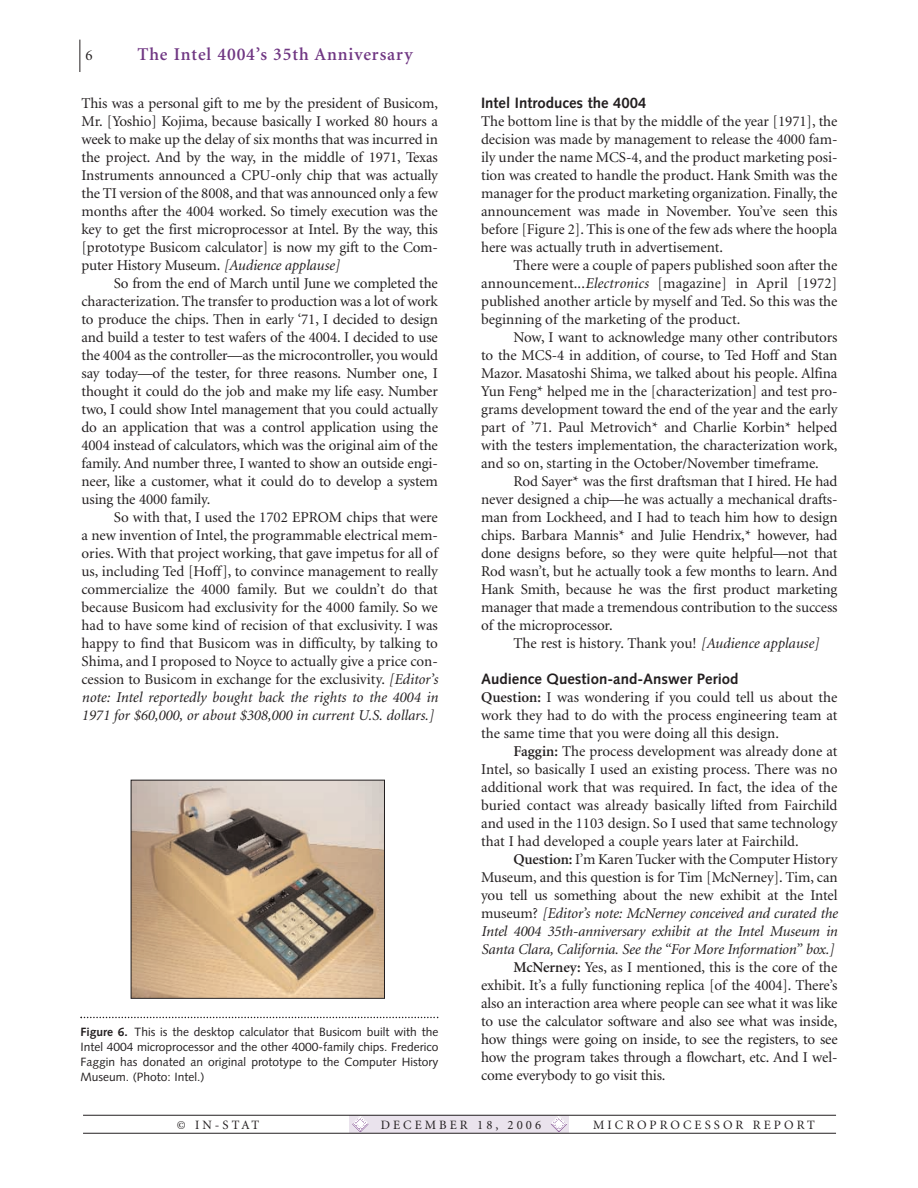
<style>
.page{position:relative;width:918px;height:1188px;background:#fff}
.page>*{position:absolute;margin:0;border:0;box-sizing:border-box;transform-origin:0 0}
.t1{font:600 18px "Minion";letter-spacing:.05em;color:#703783}
.t2{font:15px/18px "Minion";letter-spacing:-.01em;color:#231f20;text-align:justify}
.t3{font:italic 15px "Minion";letter-spacing:-.01em;color:#231f20}
.t4{font:700 15px "Syntax";color:#231f20}
.t5{font:12.75px "Minion";letter-spacing:.24em;color:#231f20}
.t6{font:12px/15px "Syntax";color:#231f20;text-align:justify}
.s1{font-style:italic}
.s2{font-weight:700}
.s3{font-weight:600}
.s4{font-style:normal}
</style>
<div class="page">
<div style="left:350px;top:1116px;width:219px;height:17px;background:#eae3ed"></div>
<svg style="left:551px;top:1117px;width:16px;height:15px"></svg>
<svg style="left:352px;top:1117px;width:16px;height:15px"></svg>
<hr style="left:80px;top:40px;width:1px;height:32px;background:#231f20">
<hr style="left:83px;top:1115px;width:753px;height:1px;background:#231f20">
<hr style="left:83px;top:1133px;width:753px;height:1px;background:#231f20">
<svg style="left:80px;top:1017px;width:358px;height:1px"></svg>
<img style="left:133px;top:782px;width:250px;height:215px">
<div style="left:131px;top:780px;width:254px;height:219px;border:1px solid #231f20"></div>
<p class="t1" style="left:137px;top:47px;width:277px">The Intel 4004’s 35th Anniversary</p>
<p class="t2" style="left:86px;top:47px;width:9px">6</p>
<p class="t2" style="left:82px;top:95px;width:358px">This was a personal gift to me by the president of Busicom, Mr. [Yoshio] Kojima, because basically I worked 80 hours a week to make up the delay of six months that was incurred in the project. And by the way, in the middle of 1971, Texas Instruments announced a CPU-only chip that was actually the TI version of the 8008, and that was announced only a few months after the 4004 worked. So timely execution was the key to get the first microprocessor at Intel. By the way, this [prototype Busicom calculator] is now my gift to the Com&shy;puter History Museum. <span class="s1">[Audience applause]</span></p>
<p class="t2" style="left:82px;top:275px;width:358px;text-indent:32px">So from the end of March until June we completed the characterization. The transfer to production was a lot of work to produce the chips. Then in early ‘71, I decided to design and build a tester to test wafers of the 4004. I decided to use the 4004 as the controller—as the microcontroller, you would say today—of the tester, for three reasons. Number one, I thought it could do the job and make my life easy. Number two, I could show Intel management that you could actually do an application that was a control application using the 4004 instead of calculators, which was the original aim of the family. And number three, I wanted to show an outside engi&shy;neer, like a customer, what it could do to develop a system using the 4000 family.</p>
<p class="t2" style="left:82px;top:509px;width:358px;text-indent:32px">So with that, I used the 1702 EPROM chips that were a new invention of Intel, the programmable electrical mem&shy;ories. With that project working, that gave impetus for all of us, including Ted [Hoff], to convince management to really commercialize the 4000 family. But we couldn’t do that because Busicom had exclusivity for the 4000 family. So we had to have some kind of recision of that exclusivity. I was happy to find that Busicom was in difficulty, by talking to Shima, and I proposed to Noyce to actually give a price con&shy;cession to Busicom in exchange for the exclusivity. <span class="s1">[Editor’s note: Intel reportedly bought back the rights to the 4004 in 1971 for $60,000, or about $308,000 in current U.S. dollars.]</span></p>
<p class="t6" style="left:80px;top:1026px;width:359px"><span class="s2">Figure 6.</span> This is the desktop calculator that Busicom built with the Intel 4004 microprocessor and the other 4000-family chips. Frederico Faggin has donated an original prototype to the Computer History Museum. (Photo: Intel.)</p>
<p class="t4" style="left:481px;top:97px;width:167px">Intel Introduces the 4004</p>
<p class="t2" style="left:481px;top:113px;width:358px">The bottom line is that by the middle of the year [1971], the decision was made by management to release the 4000 fam&shy;ily under the name MCS-4, and the product marketing posi&shy;tion was created to handle the product. Hank Smith was the manager for the product marketing organization. Finally, the announcement was made in November. You’ve seen this before [Figure 2]. This is one of the few ads where the hoopla here was actually truth in advertisement.</p>
<p class="t2" style="left:481px;top:257px;width:358px;text-indent:32px">There were a couple of papers published soon after the announcement...<span class="s1">Electronics</span> [magazine] in April [1972] published another article by myself and Ted. So this was the beginning of the marketing of the product.</p>
<p class="t2" style="left:481px;top:329px;width:358px;text-indent:32px">Now, I want to acknowledge many other contributors to the MCS-4 in addition, of course, to Ted Hoff and Stan Mazor. Masatoshi Shima, we talked about his people. Alfina Yun Feng* helped me in the [characterization] and test pro&shy;grams development toward the end of the year and the early part of ’71. Paul Metrovich* and Charlie Korbin* helped with the testers implementation, the characterization work, and so on, starting in the October/November timeframe.</p>
<p class="t2" style="left:481px;top:473px;width:358px;text-indent:32px">Rod Sayer* was the first draftsman that I hired. He had never designed a chip—he was actually a mechanical drafts&shy;man from Lockheed, and I had to teach him how to design chips. Barbara Mannis* and Julie Hendrix,* however, had done designs before, so they were quite helpful—not that Rod wasn’t, but he actually took a few months to learn. And Hank Smith, because he was the first product marketing manager that made a tremendous contribution to the success of the microprocessor.</p>
<p class="t2" style="left:514px;top:635px;width:307px">The rest is history. Thank you! <span class="s1">[Audience applause]</span></p>
<p class="t4" style="left:481px;top:673px;width:259px">Audience Question-and-Answer Period</p>
<p class="t2" style="left:481px;top:689px;width:358px"><span class="s3">Question:</span> I was wondering if you could tell us about the work they had to do with the process engineering team at the same time that you were doing all this design.</p>
<p class="t2" style="left:481px;top:743px;width:358px;text-indent:32px"><span class="s3">Faggin:</span> The process development was already done at Intel, so basically I used an existing process. There was no additional work that was required. In fact, the idea of the buried contact was already basically lifted from Fairchild and used in the 1103 design. So I used that same technology that I had developed a couple years later at Fairchild.</p>
<p class="t2" style="left:514px;top:851px;width:325px"><span class="s3">Question:</span> I’m Karen Tucker with the Computer History</p>
<p class="t2" style="left:481px;top:869px;width:358px">Museum, and this question is for Tim [McNerney]. Tim, can</p>
<p class="t2" style="left:481px;top:887px;width:358px">you tell us something about the new exhibit at the Intel</p>
<p class="t3" style="left:481px;top:907px;width:358px"><span class="s4">museum?</span> [Editor’s note: McNerney conceived and curated the</p>
<p class="t3" style="left:481px;top:925px;width:358px">Intel 4004 35th-anniversary exhibit at the Intel Museum in</p>
<p class="t3" style="left:481px;top:943px;width:355px">Santa Clara, California. See the “For More Information” box.]</p>
<p class="t2" style="left:514px;top:959px;width:325px"><span class="s3">McNerney:</span> Yes, as I mentioned, this is the core of the</p>
<p class="t2" style="left:481px;top:977px;width:358px">exhibit. It’s a fully functioning replica [of the 4004]. There’s</p>
<p class="t2" style="left:481px;top:995px;width:358px">also an interaction area where people can see what it was like</p>
<p class="t2" style="left:481px;top:1013px;width:358px">to use the calculator software and also see what was inside,</p>
<p class="t2" style="left:481px;top:1031px;width:358px">how things were going on inside, to see the registers, to see</p>
<p class="t2" style="left:481px;top:1049px;width:358px">how the program takes through a flowchart, etc. And I wel-</p>
<p class="t2" style="left:481px;top:1067px;width:186px">come everybody to go visit this.</p>
<p class="t5" style="left:177px;top:1120px;width:84px">© IN-STAT</p>
<p class="t5" style="left:381px;top:1120px;width:162px">DECEMBER 18, 2006</p>
<p class="t5" style="left:593px;top:1120px;width:223px">MICROPROCESSOR REPORT</p>
</div>
